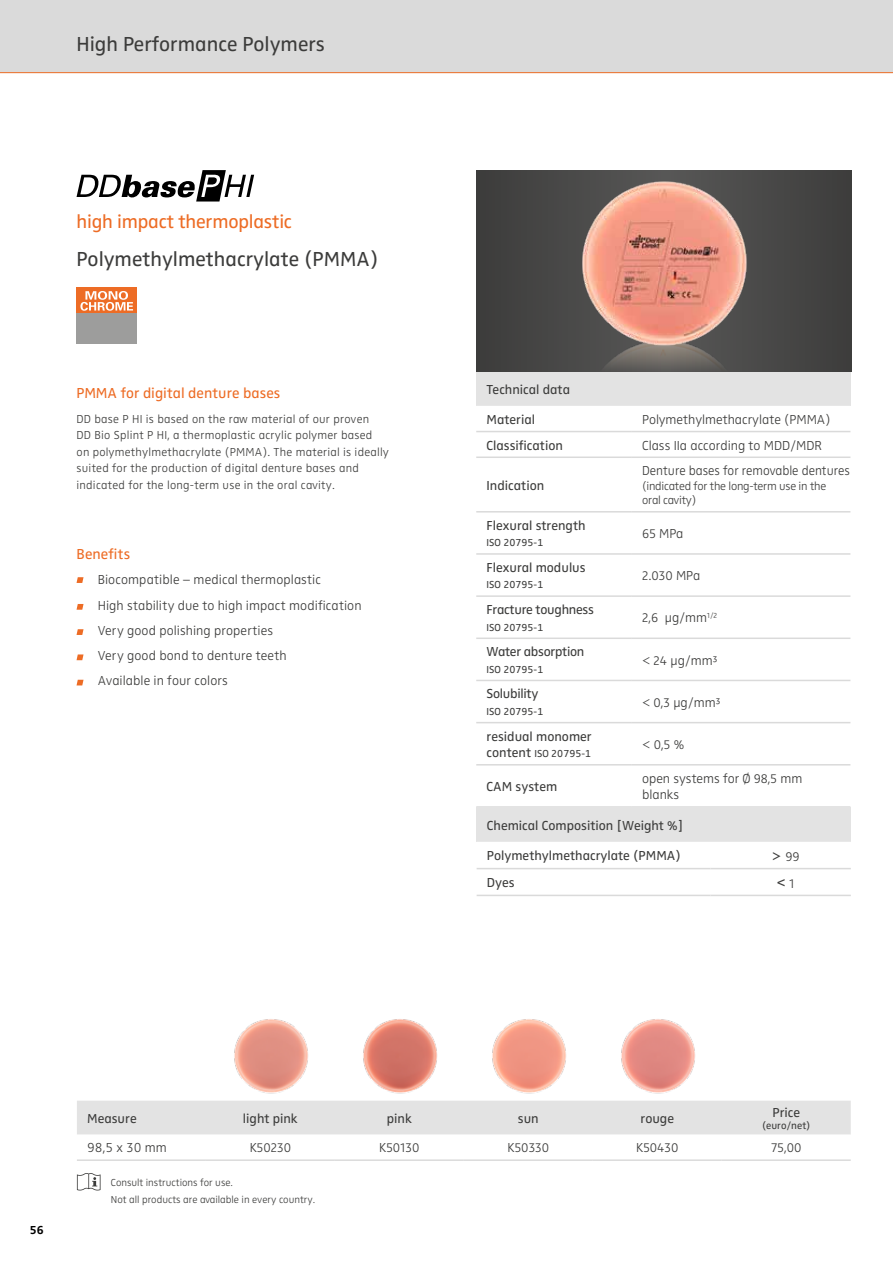
<style>
.page{position:relative;width:893px;height:1263px;background:#fff}
.page>*{position:absolute;margin:0;border:0;box-sizing:border-box;transform-origin:0 0}
.t1{font:21px "Zwo Regular Plain Alt";color:#3c3c3b}
.t2{font:19.5px "Zwo Regular Plain Alt";letter-spacing:-.01em;color:#ed6c25}
.t3{font:15px "Zwo Regular Plain Alt";letter-spacing:.005em;color:#ed6c25}
.t4{font:15px "Arial MT Std";color:#3c3c3b}
.t5{font:13.5px "Zwo Regular Plain Alt";color:#3c3c3b}
.t6{font:13.5px/16.5px "Zwo Light LF Plain Alt";color:#3c3c3b}
.t7{font:13.5px/25.2px "Zwo Light Plain Alt";letter-spacing:.01em;color:#3c3c3b}
.t8{font:13.5px "Zwo Regular Plain Alt";letter-spacing:-.02em;color:#3c3c3b}
.t9{font:13.5px "Zwo Light LF Plain Alt";color:#3c3c3b;scale:.96 1}
.t10{font:12px/16.5px "Zwo Light Plain Alt";letter-spacing:.02em;color:#3c3c3b}
.t11{font:12px/14.4px "Zwo Light LF Plain Alt";letter-spacing:-.02em;color:#3c3c3b}
.t12{font:12px "Zwo Bold Plain Alt";color:#000}
.t13{font:10.5px "Zwo Regular Plain Alt";color:#3c3c3b}
.t14{font:10.5px/17.4px "Zwo Light Plain Alt";color:#3c3c3b}
.s1{font-size:13.5px}
.s2{font-family:"Zwo Regular Plain Alt";font-size:15px}
.s3{font-family:"Zwo Light LF Plain Alt";font-size:13.5px}
</style>
<div class="page">
<div style="left:0;top:0;width:893px;height:72px;background:#dadada"></div>
<hr style="left:0;top:72px;width:893px;height:1px;background:#ed6c25">
<div style="left:476px;top:372px;width:374px;height:34px;background:#e3e3e3"></div>
<svg style="left:476px;top:432px;width:374px;height:334px"></svg>
<hr style="left:476px;top:431px;width:156px;height:1px;background:#dadada">
<hr style="left:632px;top:431px;width:218px;height:1px;background:#dadada">
<hr style="left:476px;top:456px;width:156px;height:2px;background:#dadada">
<hr style="left:632px;top:456px;width:218px;height:2px;background:#dadada">
<hr style="left:476px;top:511px;width:156px;height:1px;background:#dadada">
<hr style="left:632px;top:511px;width:218px;height:1px;background:#dadada">
<hr style="left:476px;top:553px;width:156px;height:2px;background:#dadada">
<hr style="left:632px;top:553px;width:218px;height:2px;background:#dadada">
<hr style="left:476px;top:595px;width:156px;height:2px;background:#dadada">
<hr style="left:632px;top:595px;width:218px;height:2px;background:#dadada">
<hr style="left:476px;top:637px;width:156px;height:2px;background:#dadada">
<hr style="left:632px;top:637px;width:218px;height:2px;background:#dadada">
<hr style="left:476px;top:680px;width:156px;height:1px;background:#dadada">
<hr style="left:632px;top:680px;width:218px;height:1px;background:#dadada">
<hr style="left:476px;top:722px;width:156px;height:1px;background:#dadada">
<hr style="left:632px;top:722px;width:218px;height:1px;background:#dadada">
<hr style="left:476px;top:764px;width:156px;height:1px;background:#dadada">
<hr style="left:632px;top:764px;width:218px;height:1px;background:#dadada">
<hr style="left:476px;top:806px;width:156px;height:2px;background:#dadada">
<hr style="left:632px;top:806px;width:218px;height:2px;background:#dadada">
<div style="left:477px;top:170px;width:375px;height:202px;background:#444443"></div>
<svg style="left:77px;top:1173px;width:24px;height:17px"></svg>
<div style="left:77px;top:287px;width:60px;height:38px;background:#ed6c25"></div>
<div style="left:77px;top:314px;width:60px;height:30px;background:#9d9d9c"></div>
<svg style="left:80px;top:291px;width:53px;height:20px"></svg>
<svg style="left:77px;top:577px;width:7px;height:6px"></svg>
<svg style="left:77px;top:604px;width:7px;height:6px"></svg>
<svg style="left:77px;top:629px;width:7px;height:6px"></svg>
<svg style="left:77px;top:654px;width:7px;height:6px"></svg>
<svg style="left:77px;top:680px;width:7px;height:5px"></svg>
<svg style="left:77px;top:170px;width:177px;height:32px"></svg>
<div style="left:77px;top:1101px;width:774px;height:34px;background:#e3e3e3"></div>
<hr style="left:77px;top:1159px;width:129px;height:2px;background:#dadada">
<hr style="left:206px;top:1159px;width:129px;height:2px;background:#dadada">
<hr style="left:335px;top:1159px;width:129px;height:2px;background:#dadada">
<hr style="left:464px;top:1159px;width:129px;height:2px;background:#dadada">
<hr style="left:593px;top:1159px;width:129px;height:2px;background:#dadada">
<hr style="left:722px;top:1159px;width:129px;height:2px;background:#dadada">
<img style="left:234px;top:1019px;width:461px;height:75px">
<img style="left:600px;top:345px;width:130px;height:27px">
<img style="left:582px;top:170px;width:166px;height:175px">
<div style="left:477px;top:808px;width:374px;height:34px;background:#e3e3e3"></div>
<svg style="left:477px;top:869px;width:374px;height:26px"></svg>
<hr style="left:477px;top:868px;width:233px;height:1px;background:#dadada">
<hr style="left:710px;top:868px;width:141px;height:1px;background:#dadada">
<hr style="left:477px;top:895px;width:233px;height:1px;background:#dadada">
<hr style="left:710px;top:895px;width:141px;height:1px;background:#dadada">
<h1 class="t1" style="left:77px;top:32px;width:250px">High Performance Polymers</h1>
<h2 class="t2" style="left:77px;top:211px;width:217px">high impact thermoplastic</h2>
<h1 class="t1" style="left:77px;top:247px;width:303px">Polymethylmethacrylate (PMMA)</h1>
<p class="t3" style="left:77px;top:384px;width:205px">PMMA for digital denture bases</p>
<p class="t10" style="left:77px;top:410px;width:314px">DD base P HI is based on the raw material of our proven<br>DD Bio Splint P HI, a thermoplastic acrylic polymer based<br>on polymethylmethacrylate (PMMA). The material is ideally suited for the production of digital denture bases and indicated for the long-term use in the oral cavity.</p>
<p class="t3" style="left:77px;top:545px;width:55px">Benefits</p>
<p class="t7" style="left:98px;top:567px;width:265px">Biocompatible – medical thermoplastic<br>High stability due to high impact modification Very good polishing properties<br>Very good bond to denture teeth<br>Available in four colors</p>
<p class="t5" style="left:487px;top:382px;width:85px">Technical data</p>
<p class="t5" style="left:487px;top:412px;width:50px">Material</p>
<p class="t6" style="left:642px;top:411px;width:190px">Polymethylmethacrylate (PMMA)</p>
<p class="t5" style="left:487px;top:437px;width:78px">Classification</p>
<p class="t6" style="left:642px;top:437px;width:181px">Class IIa according to MDD/MDR</p>
<p class="t5" style="left:487px;top:477px;width:59px">Indication</p>
<p class="t9" style="left:642px;top:463px;width:218px">Denture bases for removable dentures</p>
<p class="t11" style="left:642px;top:478px;width:186px">(indicated for the long-term use in the oral cavity)</p>
<p class="t5" style="left:487px;top:517px;width:101px">Flexural strength</p>
<p class="t13" style="left:487px;top:537px;width:58px">ISO 20795-1</p>
<p class="t5" style="left:487px;top:560px;width:101px">Flexural modulus</p>
<p class="t13" style="left:487px;top:579px;width:58px">ISO 20795-1</p>
<p class="t8" style="left:487px;top:602px;width:109px">Fracture toughness</p>
<p class="t13" style="left:487px;top:621px;width:58px">ISO 20795-1</p>
<p class="t8" style="left:487px;top:644px;width:99px">Water absorption</p>
<p class="t13" style="left:487px;top:663px;width:58px">ISO 20795-1</p>
<p class="t8" style="left:487px;top:686px;width:53px">Solubility</p>
<p class="t13" style="left:487px;top:705px;width:58px">ISO 20795-1</p>
<p class="t5" style="left:487px;top:728px;width:107px">residual monomer</p>
<p class="t13" style="left:487px;top:747px;width:106px"><span class="s1">content</span> ISO 20795-1</p>
<p class="t6" style="left:642px;top:525px;width:43px">65 MPa</p>
<p class="t6" style="left:642px;top:567px;width:60px">2.030 MPa</p>
<p class="t6" style="left:642px;top:610px;width:77px">2,6 μg/mm<sup>1/2</sup></p>
<p class="t6" style="left:642px;top:652px;width:77px">&lt; 24 μg/mm³</p>
<p class="t6" style="left:642px;top:694px;width:80px">&lt; 0,3 μg/mm³</p>
<p class="t6" style="left:642px;top:737px;width:44px">&lt; 0,5 %</p>
<p class="t5" style="left:487px;top:779px;width:72px">CAM system</p>
<p class="t6" style="left:642px;top:770px;width:162px">open systems for Ø 98,5 mm blanks</p>
<p class="t5" style="left:487px;top:818px;width:198px">Chemical Composition [Weight %]</p>
<p class="t5" style="left:487px;top:848px;width:196px">Polymethylmethacrylate (PMMA)</p>
<p class="t6" style="left:772px;top:848px;width:29px"><span class="s2">&gt;</span> 99</p>
<p class="t5" style="left:487px;top:875px;width:29px">Dyes</p>
<p class="t4" style="left:777px;top:874px;width:20px">&lt; <span class="s3">1</span></p>
<p class="t12" style="left:30px;top:1223px;width:15px">56</p>
<p class="t5" style="left:87px;top:1110px;width:51px">Measure</p>
<p class="t5" style="left:243px;top:1110px;width:56px">light pink</p>
<p class="t5" style="left:387px;top:1110px;width:26px">pink</p>
<p class="t5" style="left:518px;top:1110px;width:22px">sun</p>
<p class="t5" style="left:640px;top:1110px;width:35px">rouge</p>
<p class="t5" style="left:772px;top:1104px;width:29px">Price</p>
<p class="t13" style="left:762px;top:1119px;width:50px">(euro/net)</p>
<p class="t7" style="left:87px;top:1135px;width:81px">98,5 x 30 mm</p>
<p class="t6" style="left:250px;top:1139px;width:43px">K50230</p>
<p class="t6" style="left:379px;top:1139px;width:42px">K50130</p>
<p class="t6" style="left:507px;top:1139px;width:43px">K50330</p>
<p class="t6" style="left:636px;top:1139px;width:44px">K50430</p>
<p class="t6" style="left:771px;top:1139px;width:32px">75,00</p>
<p class="t14" style="left:111px;top:1173px;width:206px">Consult instructions for use.<br>Not all products are available in every country.</p>
</div>
